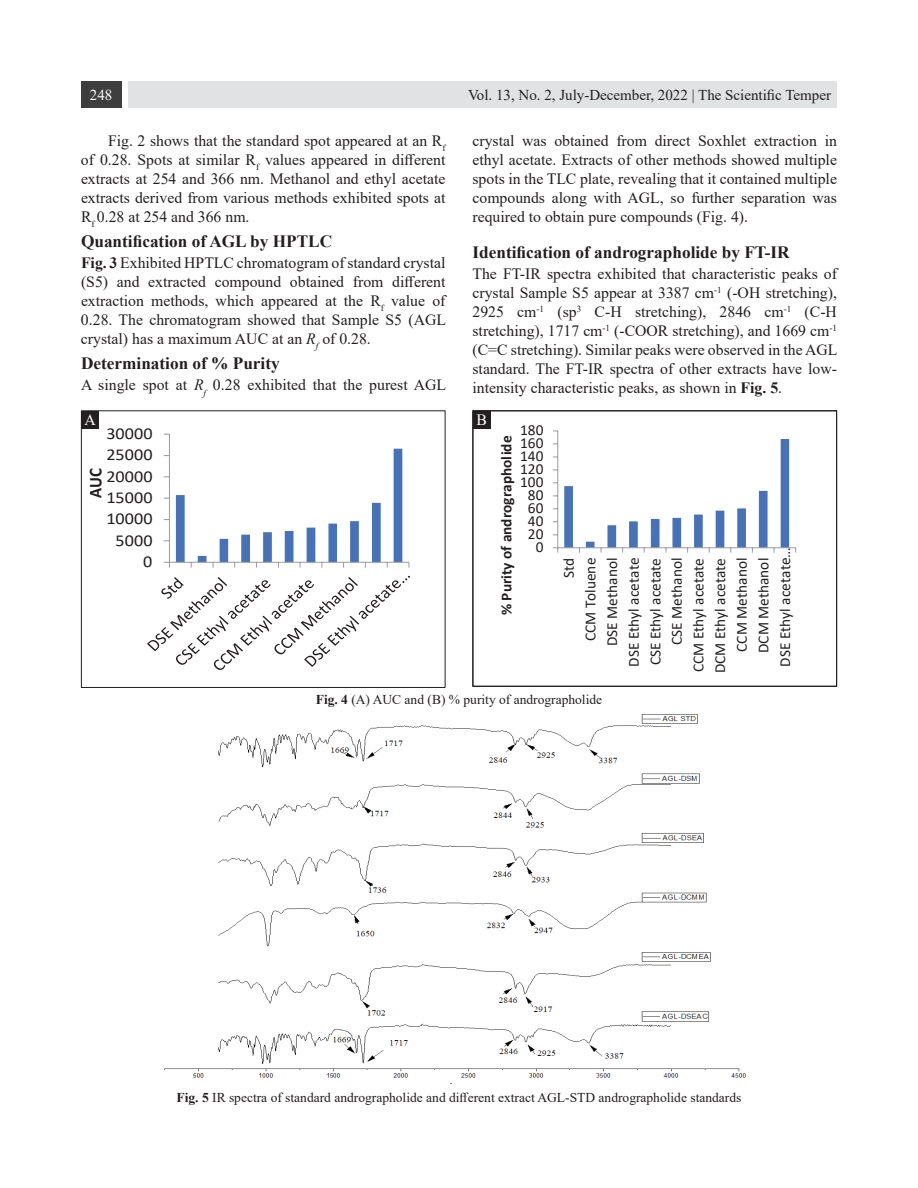
<style>
.page{position:relative;width:918px;height:1188px;background:#fff}
.page>*{position:absolute;margin:0;border:0;box-sizing:border-box;transform-origin:0 0}
.t1{font:700 18.15px "Calibri";color:#231f20;scale:.92 1}
.t2{font:700 17.25px "Times New Roman";color:#231f20}
.t3{font:16.65px "Calibri";color:#231f20;scale:1.09 1}
.t4{font:15.75px/18.9px "Times New Roman";color:#231f20;text-align:justify}
.t5{font:15.75px "Times New Roman";color:#fff}
.t6{font:15.3px "Calibri";color:#231f20}
.t7{font:700 15.3px "Calibri";color:#231f20}
.t8{font:15px "Times New Roman";color:#231f20}
.t9{font:15px "Times New Roman";color:#fff}
.t10{font:13.5px "Times New Roman";color:#231f20}
.s1{font-weight:700}
.s2{font-style:italic}
</style>
<div class="page">
<div style="left:129px;top:81px;width:708px;height:27px;background:#e1e2e4"></div>
<div style="left:81px;top:81px;width:40px;height:27px;background:#3e3e3f"></div>
<hr style="left:169px;top:434px;width:1px;height:128px;background:#9b9ca0">
<hr style="left:169px;top:562px;width:240px;height:1px;background:#9b9ca0">
<svg style="left:176px;top:449px;width:226px;height:119px"></svg>
<svg style="left:147px;top:576px;width:263px;height:94px"></svg>
<div style="left:81px;top:410px;width:364px;height:278px;border:1px solid #231f20"></div>
<hr style="left:557px;top:431px;width:1px;height:117px;background:#9b9ca0">
<hr style="left:558px;top:547px;width:238px;height:1px;background:#9b9ca0">
<svg style="left:564px;top:439px;width:225px;height:114px"></svg>
<svg style="left:553px;top:547px;width:5px;height:6px"></svg>
<div style="left:472px;top:410px;width:365px;height:277px;border:1px solid #231f20"></div>
<div style="left:81px;top:411px;width:17px;height:17px;background:#231f20"></div>
<div style="left:473px;top:411px;width:17px;height:17px;background:#231f20"></div>
<img style="left:164px;top:714px;width:582px;height:370px">
<p class="t9" style="left:90px;top:84px;width:24px">248</p>
<p class="t8" style="left:468px;top:84px;width:364px">Vol. 13, No. 2, July-December, 2022 | The Scientific Temper</p>
<p class="t4" style="left:81px;top:131px;width:366px;text-indent:27px">Fig. 2 shows that the standard spot appeared at an R<sub>f </sub>of 0.28. Spots at similar R<sub>f</sub> values appeared in different extracts at 254 and 366 nm. Methanol and ethyl acetate extracts derived from various methods exhibited spots at R<sub>f</sub> 0.28 at 254 and 366 nm.</p>
<p class="t2" style="left:81px;top:229px;width:253px">Quantification of AGL by HPTLC</p>
<p class="t4" style="left:81px;top:253px;width:367px"><span class="s1">Fig. 3</span> Exhibited HPTLC chromatogram of standard crystal (S5) and extracted compound obtained from different extraction methods, which appeared at the R<sub>f</sub> value of 0.28. The chromatogram showed that Sample S5 (AGL crystal) has a maximum AUC at an <span class="s2">R</span><sub>f</sub> of 0.28.</p>
<p class="t2" style="left:81px;top:351px;width:200px">Determination of % Purity</p>
<p class="t4" style="left:81px;top:375px;width:367px">A single spot at <span class="s2">R</span><sub>f</sub> 0.28 exhibited that the purest AGL</p>
<p class="t4" style="left:472px;top:131px;width:366px">crystal was obtained from direct Soxhlet extraction in ethyl acetate. Extracts of other methods showed multiple spots in the TLC plate, revealing that it contained multiple compounds along with AGL, so further separation was required to obtain pure compounds (Fig. 4).</p>
<p class="t2" style="left:472px;top:240px;width:319px">Identification of andrographolide by FT-IR</p>
<p class="t4" style="left:472px;top:264px;width:367px">The FT-IR spectra exhibited that characteristic peaks of crystal Sample S5 appear at 3387 cm<sup>-1</sup> (-OH stretching), 2925 cm<sup>-1</sup> (sp<sup>3</sup> C-H stretching), 2846 cm<sup>-1</sup> (C-H stretching), 1717 cm<sup>-1</sup> (-COOR stretching), and 1669 cm<sup>-1 </sup>(C=C stretching). Similar peaks were observed in the AGL standard. The FT-IR spectra of other extracts have low&shy;intensity characteristic peaks, as shown in <span class="s1">Fig. 5</span>.</p>
<p class="t5" style="left:85px;top:409px;width:13px">A</p>
<p class="t5" style="left:476px;top:409px;width:12px">B</p>
<p class="t3" style="left:106px;top:422px;width:44px">30000</p>
<p class="t3" style="left:106px;top:443px;width:44px">25000</p>
<p class="t1" style="left:83px;top:498px;width:34px;rotate:-90deg">AUC</p>
<p class="t3" style="left:106px;top:464px;width:44px">20000</p>
<p class="t3" style="left:106px;top:486px;width:44px">15000</p>
<p class="t3" style="left:106px;top:507px;width:44px">10000</p>
<p class="t3" style="left:116px;top:529px;width:35px">5000</p>
<p class="t3" style="left:143px;top:550px;width:10px">0</p>
<p class="t6" style="left:520px;top:420px;width:25px">180</p>
<p class="t7" style="left:495px;top:615px;width:181px;rotate:-90deg">% Purity of andrographolide</p>
<p class="t6" style="left:520px;top:433px;width:25px">160</p>
<p class="t6" style="left:520px;top:446px;width:25px">140</p>
<p class="t6" style="left:520px;top:459px;width:25px">120</p>
<p class="t6" style="left:520px;top:472px;width:25px">100</p>
<p class="t6" style="left:528px;top:485px;width:17px">80</p>
<p class="t6" style="left:528px;top:497px;width:17px">60</p>
<p class="t6" style="left:528px;top:510px;width:17px">40</p>
<p class="t6" style="left:528px;top:523px;width:17px">20</p>
<p class="t6" style="left:536px;top:536px;width:9px">0</p>
<p class="t6" style="left:558px;top:578px;width:22px;rotate:-90deg">Std</p>
<p class="t6" style="left:580px;top:641px;width:85px;rotate:-90deg">CCM Toluene</p>
<p class="t6" style="left:601px;top:646px;width:90px;rotate:-90deg">DSE Methanol</p>
<p class="t6" style="left:623px;top:667px;width:110px;rotate:-90deg">DSE Ethyl acetate</p>
<p class="t6" style="left:645px;top:665px;width:109px;rotate:-90deg">CSE Ethyl acetate</p>
<p class="t6" style="left:666px;top:645px;width:89px;rotate:-90deg">CSE Methanol</p>
<p class="t6" style="left:688px;top:672px;width:116px;rotate:-90deg">CCM Ethyl acetate</p>
<p class="t6" style="left:710px;top:673px;width:117px;rotate:-90deg">DCM Ethyl acetate</p>
<p class="t6" style="left:731px;top:652px;width:95px;rotate:-90deg">CCM Methanol</p>
<p class="t6" style="left:753px;top:653px;width:97px;rotate:-90deg">DCM Methanol</p>
<p class="t6" style="left:774px;top:667px;width:121px;rotate:-90deg">DSE Ethyl acetate…</p>
<p class="t10" style="left:316px;top:690px;width:288px"><span class="s1">Fig. 4</span> (A) AUC and (B) % purity of andrographolide</p>
<p class="t10" style="left:177px;top:1088px;width:566px"><span class="s1">Fig. 5</span> IR spectra of standard andrographolide and different extract AGL-STD andrographolide standards</p>
</div>
